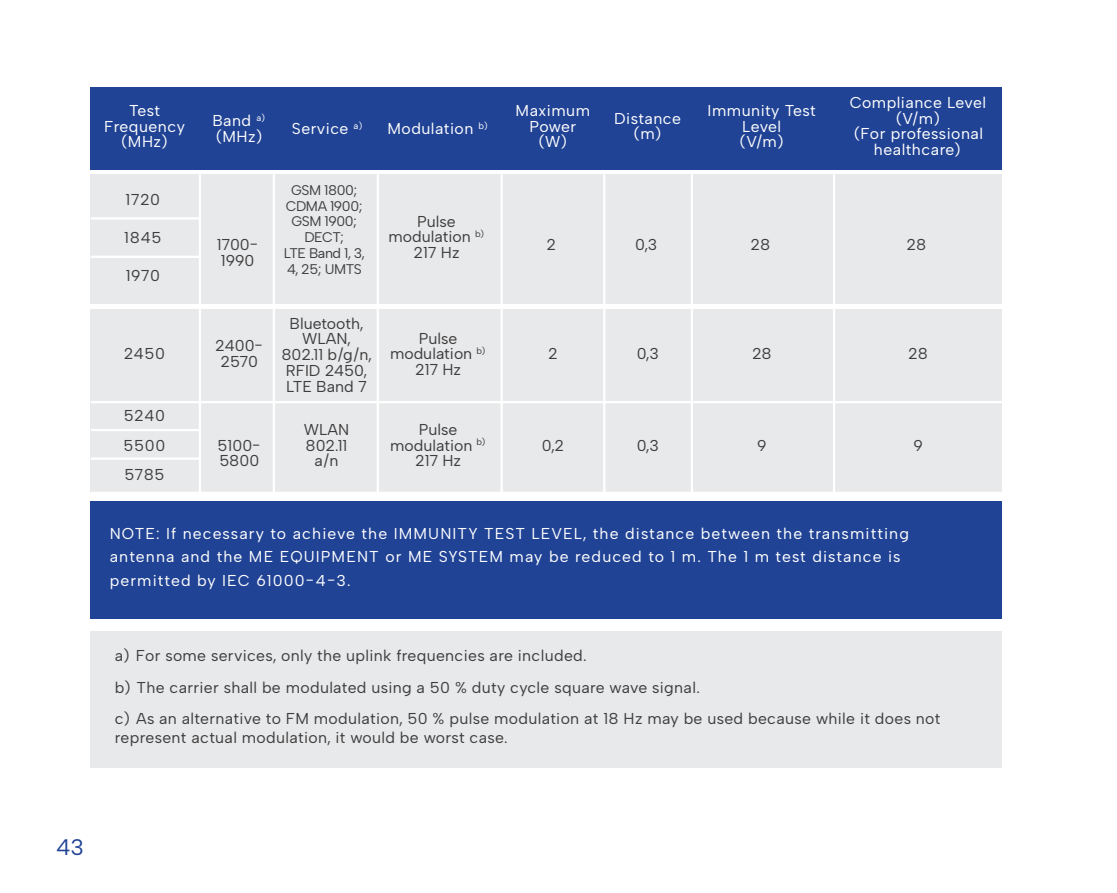
<style>
.page{position:relative;width:1117px;height:893px;background:#fff}
.page>*{position:absolute;margin:0;border:0;box-sizing:border-box;transform-origin:0 0}
.t1{font:22.5px "Albert Sans";color:#214395}
.t2{font:15.75px/15.8px "Albert Sans";letter-spacing:.02em;color:#3e3e3f}
.t3{font:15.75px/23.4px "Albert Sans";letter-spacing:.055em;color:#fff}
.t4{font:15.75px/15.8px "Albert Sans";letter-spacing:.03em;color:#fff;text-align:center}
.t5{font:15.75px/15.8px "Albert Sans";color:#3e3e3f;text-align:center}
.t6{font:13.95px/15.8px "Albert Sans";letter-spacing:-.03em;color:#3e3e3f;text-align:center}
</style>
<div class="page">
<div style="left:91px;top:501px;width:910px;height:118px;background:#214395"></div>
<div style="left:91px;top:632px;width:910px;height:136px;background:#e8e9ea"></div>
<div style="left:91px;top:174px;width:910px;height:130px;background:#e8e9ea"></div>
<div style="left:91px;top:87px;width:910px;height:82px;background:#214395"></div>
<div style="left:91px;top:310px;width:910px;height:183px;background:#e8e9ea"></div>
<hr style="left:199px;top:174px;width:2px;height:319px;background:#fff">
<hr style="left:273px;top:174px;width:2px;height:319px;background:#fff">
<hr style="left:376px;top:174px;width:3px;height:319px;background:#fff">
<hr style="left:500px;top:174px;width:2px;height:319px;background:#fff">
<hr style="left:603px;top:174px;width:2px;height:319px;background:#fff">
<hr style="left:690px;top:174px;width:2px;height:319px;background:#fff">
<hr style="left:832px;top:174px;width:3px;height:319px;background:#fff">
<hr style="left:91px;top:401px;width:910px;height:2px;background:#fff">
<hr style="left:91px;top:492px;width:910px;height:2px;background:#fff">
<hr style="left:91px;top:429px;width:109px;height:2px;background:#fff">
<hr style="left:91px;top:457px;width:109px;height:3px;background:#fff">
<hr style="left:91px;top:217px;width:109px;height:2px;background:#fff">
<hr style="left:91px;top:256px;width:109px;height:2px;background:#fff">
<p class="t4" style="left:104px;top:102px;width:82px">Test<br>Frequency (MHz)</p>
<p class="t3" style="left:212px;top:113px;width:55px;line-height:15.8px">Band <sup>a) </sup>(MHz)</p>
<p class="t3" style="left:292px;top:117px;width:73px">Service <sup>a)</sup></p>
<p class="t4" style="left:387px;top:121px;width:102px">Modulation <sup>b)</sup></p>
<p class="t2" style="left:125px;top:191px;width:36px">1720</p>
<p class="t2" style="left:124px;top:229px;width:39px">1845</p>
<p class="t2" style="left:126px;top:268px;width:36px">1970</p>
<p class="t2" style="left:217px;top:237px;width:43px">1700-<br>1990</p>
<p class="t2" style="left:124px;top:346px;width:43px">2450</p>
<p class="t2" style="left:215px;top:338px;width:50px;text-align:center">2400-<br>2570</p>
<p class="t2" style="left:124px;top:401px;width:43px;line-height:29.2px;text-align:justify">5240<br>5500<br>5785</p>
<p class="t2" style="left:217px;top:437px;width:45px">5100-<br>5800</p>
<p class="t6" style="left:284px;top:182px;width:82px">GSM 1800;<br>CDMA 1900;<br>GSM 1900;<br>DECT;<br>LTE Band 1, 3,<br>4, 25; UMTS</p>
<p class="t5" style="left:281px;top:315px;width:92px">Bluetooth,<br>WLAN,<br>802.11 b/g/n,<br>RFID 2450,<br>LTE Band 7</p>
<p class="t5" style="left:388px;top:213px;width:98px">Pulse modulation <sup>b)<br></sup>217 Hz</p>
<p class="t5" style="left:390px;top:330px;width:98px">Pulse modulation <sup>b)<br></sup>217 Hz</p>
<p class="t2" style="left:304px;top:421px;width:47px;text-align:center">WLAN<br>802.11 a/n</p>
<p class="t5" style="left:390px;top:421px;width:98px">Pulse modulation <sup>b)<br></sup>217 Hz</p>
<p class="t4" style="left:515px;top:102px;width:76px">Maximum<br>Power (W)</p>
<p class="t4" style="left:614px;top:110px;width:68px">Distance (m)</p>
<p class="t4" style="left:707px;top:102px;width:109px">Immunity Test<br>Level<br>(V/m)</p>
<p class="t4" style="left:849px;top:94px;width:138px">Compliance Level (V/m)<br>(For professional healthcare)</p>
<p class="t2" style="left:546px;top:237px;width:11px">2</p>
<p class="t2" style="left:635px;top:237px;width:24px">0,3</p>
<p class="t2" style="left:750px;top:237px;width:21px">28</p>
<p class="t2" style="left:906px;top:237px;width:21px">28</p>
<p class="t2" style="left:548px;top:346px;width:11px">2</p>
<p class="t2" style="left:636px;top:346px;width:24px">0,3</p>
<p class="t2" style="left:751px;top:346px;width:21px">28</p>
<p class="t2" style="left:908px;top:346px;width:21px">28</p>
<p class="t2" style="left:541px;top:437px;width:24px">0,2</p>
<p class="t2" style="left:636px;top:437px;width:24px">0,3</p>
<p class="t2" style="left:757px;top:437px;width:11px">9</p>
<p class="t2" style="left:913px;top:437px;width:11px">9</p>
<p class="t3" style="left:110px;top:521px;width:800px">NOTE: If necessary to achieve the IMMUNITY TEST LEVEL, the distance between the transmitting antenna and the ME EQUIPMENT or ME SYSTEM may be reduced to 1 m. The 1 m test distance is permitted by IEC 61000-4-3.</p>
<p class="t2" style="left:115px;top:640px;width:827px;line-height:31.5px">a) For some services, only the uplink frequencies are included.<br>b) The carrier shall be modulated using a 50 % duty cycle square wave signal.<br>c) As an alternative to FM modulation, 50 % pulse modulation at 18 Hz may be used because while it does not</p>
<p class="t2" style="left:115px;top:730px;width:394px">represent actual modulation, it would be worst case.</p>
<h1 class="t1" style="left:56px;top:833px;width:29px">43</h1>
</div>
